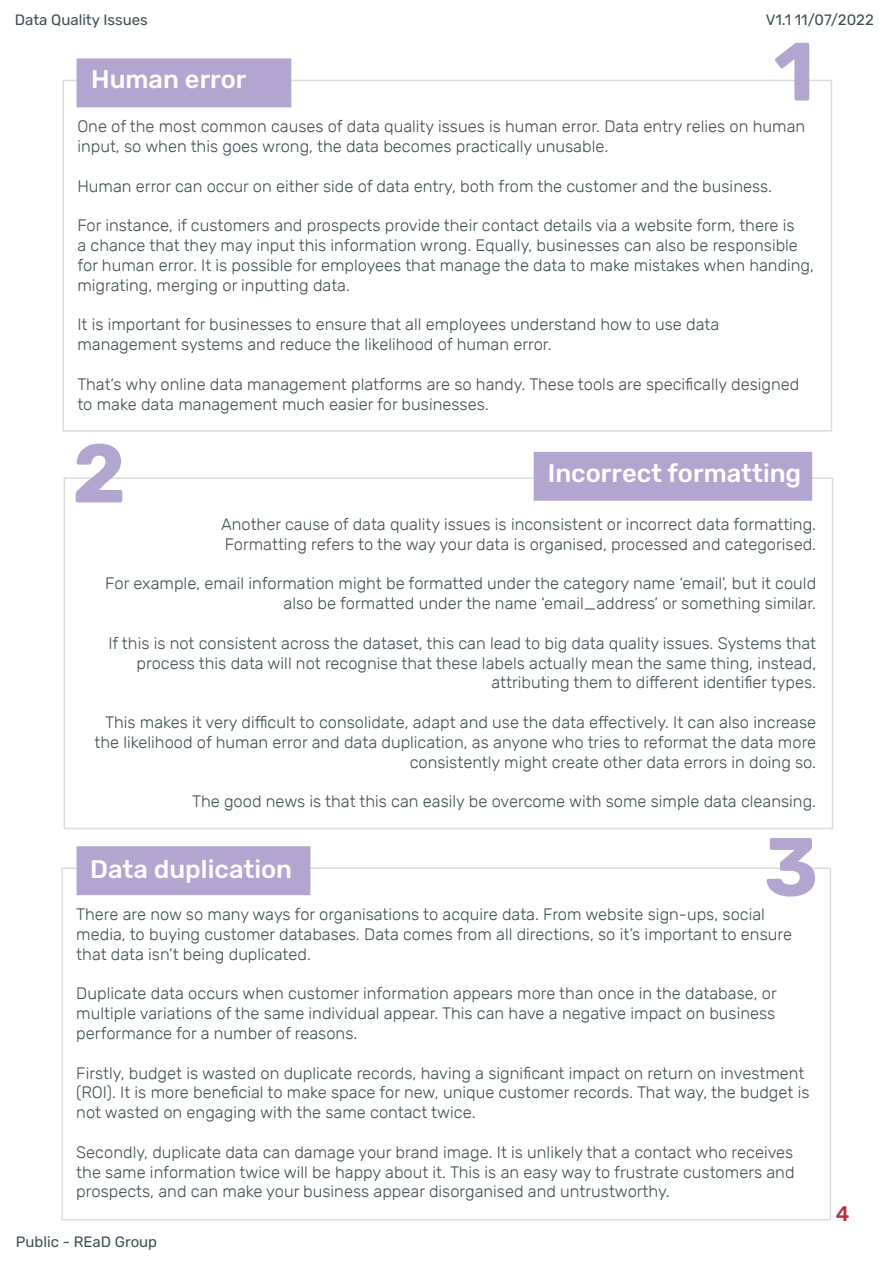
<style>
.page{position:relative;width:893px;height:1263px;background:#fff}
.page>*{position:absolute;margin:0;border:0;box-sizing:border-box;transform-origin:0 0}
.t1{font:700 82.5px "Rubik";color:#b2a5d0}
.t2{font:500 25.5px "Rubik";color:#fff}
.t3{font:500 21px "Rubik";color:#bf2b37}
.t4{font:300 16.5px/19.8px "Rubik";color:#404f54}
.t5{font:15px "Rubik";color:#404f54}
</style>
<div class="page">
<div style="left:63px;top:80px;width:769px;height:352px;border:2px solid #cbcec9"></div>
<div style="left:61px;top:867px;width:770px;height:353px;border:2px solid #cbcec9"></div>
<div style="left:77px;top:58px;width:214px;height:49px;background:#b2a5d0;border:2px solid #b2a5d0"></div>
<div style="left:77px;top:846px;width:233px;height:49px;background:#b2a5d0;border:2px solid #b2a5d0"></div>
<div style="left:64px;top:477px;width:769px;height:352px;border:2px solid #cbcec9"></div>
<div style="left:534px;top:452px;width:278px;height:49px;background:#b2a5d0;border:2px solid #b2a5d0"></div>
<p class="t5" style="left:15px;top:11px;width:135px">Data Quality Issues</p>
<p class="t2" style="left:91px;top:64px;width:157px">Human error</p>
<p class="t5" style="left:766px;top:11px;width:109px">V1.1 11/07/2022</p>
<p class="t1" style="left:774px;top:24px;width:43px">1</p>
<p class="t4" style="left:77px;top:117px;width:729px">One of the most common causes of data quality issues is human error. Data entry relies on human input, so when this goes wrong, the data becomes practically unusable.</p>
<p class="t4" style="left:77px;top:177px;width:696px">Human error can occur on either side of data entry, both from the customer and the business.</p>
<p class="t4" style="left:77px;top:216px;width:738px">For instance, if customers and prospects provide their contact details via a website form, there is<br>a chance that they may input this information wrong. Equally, businesses can also be responsible for human error. It is possible for employees that manage the data to make mistakes when handing, migrating, merging or inputting data.</p>
<p class="t4" style="left:77px;top:315px;width:643px">It is important for businesses to ensure that all employees understand how to use data</p>
<p class="t4" style="left:77px;top:335px;width:476px">management systems and reduce the likelihood of human error.</p>
<p class="t4" style="left:77px;top:375px;width:723px">That’s why online data management platforms are so handy. These tools are specifically designed to make data management much easier for businesses.</p>
<p class="t1" style="left:72px;top:426px;width:55px">2</p>
<p class="t2" style="left:548px;top:459px;width:255px">Incorrect formatting</p>
<p class="t4" style="left:221px;top:515px;width:597px">Another cause of data quality issues is inconsistent or incorrect data formatting.</p>
<p class="t4" style="left:225px;top:535px;width:593px">Formatting refers to the way your data is organised, processed and categorised.</p>
<p class="t4" style="left:105px;top:574px;width:712px;text-align:right">For example, email information might be formatted under the category name ‘email’, but it could also be formatted under the name ‘email_address’ or something similar.</p>
<p class="t4" style="left:108px;top:634px;width:709px;text-align:right">If this is not consistent across the dataset, this can lead to big data quality issues. Systems that process this data will not recognise that these labels actually mean the same thing, instead,</p>
<p class="t4" style="left:491px;top:673px;width:326px">attributing them to different identifier types.</p>
<p class="t4" style="left:95px;top:713px;width:723px;text-align:right">This makes it very difficult to consolidate, adapt and use the data effectively. It can also increase the likelihood of human error and data duplication, as anyone who tries to reformat the data more consistently might create other data errors in doing so.</p>
<p class="t4" style="left:192px;top:792px;width:625px">The good news is that this can easily be overcome with some simple data cleansing.</p>
<p class="t2" style="left:90px;top:854px;width:203px">Data duplication</p>
<p class="t1" style="left:764px;top:819px;width:56px">3</p>
<p class="t4" style="left:76px;top:905px;width:690px">There are now so many ways for organisations to acquire data. From website sign-ups, social</p>
<p class="t4" style="left:76px;top:925px;width:717px">media, to buying customer databases. Data comes from all directions, so it’s important to ensure that data isn’t being duplicated.</p>
<p class="t4" style="left:76px;top:984px;width:702px">Duplicate data occurs when customer information appears more than once in the database, or multiple variations of the same individual appear. This can have a negative impact on business</p>
<p class="t4" style="left:76px;top:1024px;width:283px">performance for a number of reasons.</p>
<p class="t4" style="left:76px;top:1063px;width:735px">Firstly, budget is wasted on duplicate records, having a significant impact on return on investment (ROI). It is more beneficial to make space for new, unique customer records. That way, the budget is not wasted on engaging with the same contact twice.</p>
<p class="t4" style="left:76px;top:1142px;width:720px;text-align:justify">Secondly, duplicate data can damage your brand image. It is unlikely that a contact who receives the same information twice will be happy about it. This is an easy way to frustrate customers and prospects, and can make your business appear disorganised and untrustworthy.</p>
<p class="t5" style="left:16px;top:1233px;width:143px">Public - REaD Group</p>
<p class="t3" style="left:836px;top:1201px;width:15px">4</p>
</div>
